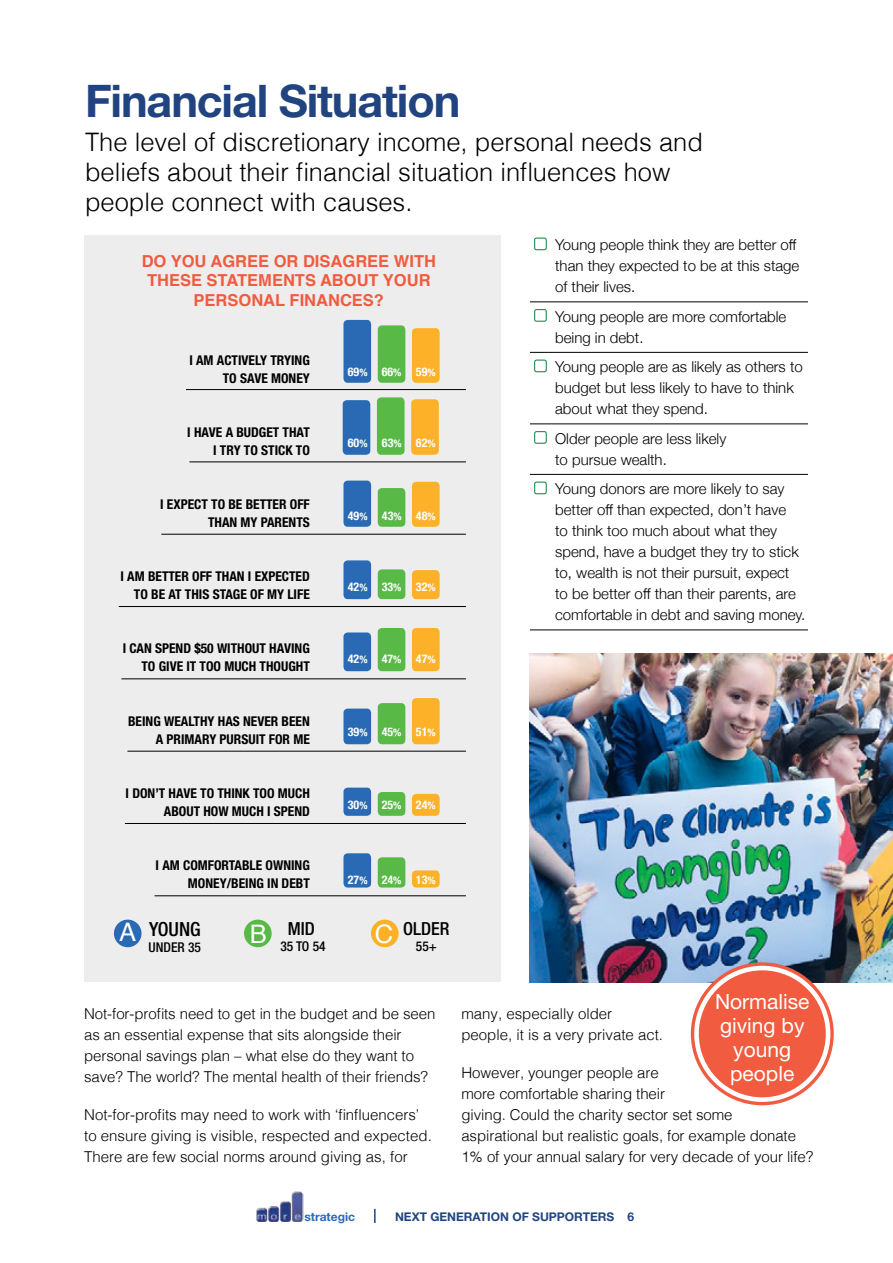
<style>
.page{position:relative;width:893px;height:1263px;background:#fff}
.page>*{position:absolute;margin:0;border:0;box-sizing:border-box;transform-origin:0 0}
.t1{font:700 45px "Helvetica Neue LT Std";letter-spacing:-.025em;color:#214480}
.t2{font:300 25.5px "Helvetica";color:#000}
.t3{font:25.5px "Helvetica";color:#fff}
.t4{font:21px/24px "Helvetica Neue LT Std";color:#fff;text-align:center}
.t5{font:500 condensed 19.5px "Helvetica Neue LT Std";color:#000}
.t6{font:500 condensed 18px "Helvetica Neue LT Std";color:#000}
.t7{font:700 16.5px/19.5px "Helvetica";color:#f15b40;text-align:center}
.t8{font:300 15px/21px "Helvetica";letter-spacing:-.005em;color:#000}
.t9{font:300 15px/21px "Helvetica Neue";color:#000}
.t10{font:700 condensed 13.5px/18px "Helvetica Neue LT Std";color:#000;text-align:right}
.t11{font:500 condensed 13.5px "Helvetica Neue LT Std";color:#000}
.t12{font:700 condensed 12px "Helvetica Neue";color:#fff}
.t13{font:700 12px "Helvetica Neue LT Std";color:#214480}
.t14{font:700 12px "Helvetica Neue LT Std";color:#2a6ab4}
.s1{font-size:10.5px}
.s2{font-family:"Helvetica Neue"}
</style>
<div class="page">
<svg style="left:374px;top:1209px;width:2px;height:14px"></svg>
<img style="left:256px;top:1191px;width:47px;height:31px">
<div style="left:84px;top:236px;width:417px;height:746px;background:#ededee"></div>
<hr style="left:161px;top:534px;width:305px;height:1px;background:#000">
<hr style="left:189px;top:462px;width:277px;height:1px;background:#000">
<hr style="left:155px;top:895px;width:311px;height:1px;background:#000">
<hr style="left:125px;top:823px;width:341px;height:1px;background:#000">
<hr style="left:127px;top:751px;width:339px;height:1px;background:#000">
<hr style="left:121px;top:679px;width:345px;height:1px;background:#000">
<hr style="left:119px;top:606px;width:347px;height:1px;background:#000">
<hr style="left:186px;top:389px;width:280px;height:1px;background:#000">
<hr style="left:530px;top:474px;width:278px;height:1px;background:#000">
<hr style="left:530px;top:424px;width:278px;height:1px;background:#000">
<hr style="left:530px;top:352px;width:278px;height:1px;background:#000">
<hr style="left:530px;top:302px;width:278px;height:1px;background:#000">
<hr style="left:530px;top:630px;width:278px;height:1px;background:#000">
<div style="left:343px;top:320px;width:28px;height:63px;background:#2a6ab4;border-radius:4px"></div>
<div style="left:378px;top:325px;width:27px;height:58px;background:#58b947;border-radius:4px"></div>
<div style="left:412px;top:328px;width:28px;height:55px;background:#fcb128;border-radius:4px"></div>
<div style="left:534px;top:431px;width:13px;height:13px;border:1px solid #268c52;border-radius:2px"></div>
<div style="left:343px;top:400px;width:27px;height:55px;background:#2a6ab4;border-radius:4px"></div>
<div style="left:377px;top:397px;width:28px;height:58px;background:#58b947;border-radius:4px"></div>
<div style="left:411px;top:399px;width:28px;height:56px;background:#fcb128;border-radius:4px"></div>
<div style="left:343px;top:481px;width:28px;height:46px;background:#2a6ab4;border-radius:4px"></div>
<div style="left:378px;top:488px;width:27px;height:39px;background:#58b947;border-radius:4px"></div>
<div style="left:412px;top:482px;width:28px;height:45px;background:#fcb128;border-radius:4px"></div>
<div style="left:534px;top:482px;width:13px;height:12px;border:1px solid #268c52;border-radius:2px"></div>
<div style="left:378px;top:569px;width:27px;height:30px;background:#58b947;border-radius:4px"></div>
<div style="left:343px;top:560px;width:28px;height:39px;background:#2a6ab4;border-radius:4px"></div>
<div style="left:412px;top:570px;width:28px;height:29px;background:#fcb128;border-radius:4px"></div>
<div style="left:343px;top:632px;width:28px;height:39px;background:#2a6ab4;border-radius:4px"></div>
<div style="left:378px;top:628px;width:27px;height:43px;background:#58b947;border-radius:4px"></div>
<div style="left:412px;top:628px;width:28px;height:43px;background:#fcb128;border-radius:4px"></div>
<div style="left:343px;top:708px;width:28px;height:36px;background:#2a6ab4;border-radius:4px"></div>
<div style="left:378px;top:703px;width:27px;height:41px;background:#58b947;border-radius:4px"></div>
<div style="left:412px;top:698px;width:28px;height:46px;background:#fcb128;border-radius:4px"></div>
<div style="left:378px;top:792px;width:27px;height:24px;background:#58b947;border-radius:4px"></div>
<div style="left:343px;top:788px;width:28px;height:28px;background:#2a6ab4;border-radius:4px"></div>
<div style="left:412px;top:794px;width:28px;height:22px;background:#fcb128;border-radius:4px"></div>
<div style="left:343px;top:853px;width:28px;height:34px;background:#2a6ab4;border-radius:4px"></div>
<div style="left:378px;top:857px;width:27px;height:30px;background:#58b947;border-radius:4px"></div>
<div style="left:412px;top:870px;width:28px;height:17px;background:#fcb128;border-radius:4px"></div>
<div style="left:114px;top:919px;width:28px;height:28px;background:#2a6ab4;border-radius:50%"></div>
<div style="left:244px;top:919px;width:28px;height:28px;background:#58b947;border-radius:50%"></div>
<div style="left:371px;top:919px;width:28px;height:28px;background:#fcb128;border-radius:50%"></div>
<div style="left:534px;top:237px;width:13px;height:13px;border:1px solid #268c52;border-radius:2px"></div>
<div style="left:534px;top:309px;width:13px;height:13px;border:1px solid #268c52;border-radius:2px"></div>
<div style="left:534px;top:359px;width:13px;height:13px;border:1px solid #268c52;border-radius:2px"></div>
<img style="left:530px;top:654px;width:363px;height:328px">
<svg style="left:692px;top:964px;width:140px;height:139px"></svg>
<div style="left:699px;top:970px;width:127px;height:127px;background:#f15b40;border-radius:50%"></div>
<div style="left:691px;top:962px;width:143px;height:143px;border:3px solid #f15b40;border-radius:50%"></div>
<h1 class="t1" style="left:85px;top:73px;width:377px">Financial Situation</h1>
<p class="t2" style="left:85px;top:121px;width:619px">The level of discretionary income, personal needs and</p>
<p class="t2" style="left:85px;top:151px;width:587px">beliefs about their financial situation influences how</p>
<p class="t2" style="left:85px;top:181px;width:329px">people connect with causes.</p>
<h4 class="t7" style="left:142px;top:252px;width:296px">DO YOU AGREE OR DISAGREE WITH<br>THESE STATEMENTS ABOUT YOUR<br>PERSONAL FINANCES?</h4>
<p class="t9" style="left:555px;top:233px;width:243px">Young people think they are better off</p>
<p class="t9" style="left:555px;top:254px;width:246px">than they expected to be at this stage of their lives.</p>
<p class="t9" style="left:555px;top:305px;width:233px">Young people are more comfortable being in debt.</p>
<p class="t9" style="left:555px;top:355px;width:249px">Young people are as likely as others to</p>
<p class="t10" style="left:189px;top:351px;width:122px">I AM ACTIVELY TRYING<br>TO SAVE MONEY</p>
<p class="t12" style="left:348px;top:362px;width:89px">69<span class="s1">%</span> 66<span class="s1">%</span> 59<span class="s1">%</span></p>
<p class="t9" style="left:555px;top:376px;width:240px">budget but less likely to have to think</p>
<p class="t9" style="left:555px;top:397px;width:154px">about what they spend.</p>
<p class="t10" style="left:187px;top:423px;width:124px">I HAVE A BUDGET THAT</p>
<p class="t10" style="left:213px;top:441px;width:98px">I TRY TO STICK TO</p>
<p class="t12" style="left:348px;top:433px;width:89px">60<span class="s1">%</span> 63<span class="s1">%</span> 62<span class="s1">%</span></p>
<p class="t9" style="left:555px;top:427px;width:173px">Older people are less likely</p>
<p class="t9" style="left:555px;top:448px;width:113px">to pursue wealth.</p>
<p class="t10" style="left:160px;top:495px;width:151px">I EXPECT TO BE BETTER OFF</p>
<p class="t10" style="left:208px;top:513px;width:103px">THAN MY PARENTS</p>
<p class="t12" style="left:348px;top:505px;width:89px">49<span class="s1">%</span> 43<span class="s1">%</span> 48<span class="s1">%</span></p>
<p class="t9" style="left:555px;top:477px;width:231px">Young donors are more likely to say</p>
<p class="t9" style="left:555px;top:498px;width:232px">better off than expected, don’t have</p>
<p class="t9" style="left:555px;top:519px;width:223px">to think too much about what they</p>
<p class="t9" style="left:555px;top:540px;width:245px">spend, have a budget they try to stick</p>
<p class="t9" style="left:555px;top:561px;width:236px">to, wealth is not their pursuit, expect</p>
<p class="t10" style="left:121px;top:567px;width:191px">I AM BETTER OFF THAN I EXPECTED</p>
<p class="t12" style="left:348px;top:577px;width:89px">42<span class="s1">%</span> 33<span class="s1">%</span> 32<span class="s1">%</span></p>
<p class="t10" style="left:134px;top:585px;width:177px">TO BE AT THIS STAGE OF MY LIFE</p>
<p class="t9" style="left:555px;top:582px;width:242px">to be better off than their parents, are</p>
<p class="t9" style="left:555px;top:603px;width:252px">comfortable in debt and saving money.</p>
<p class="t10" style="left:123px;top:639px;width:188px">I CAN SPEND $50 WITHOUT HAVING<br>TO GIVE IT TOO MUCH THOUGHT</p>
<p class="t12" style="left:348px;top:649px;width:89px">42<span class="s1">%</span> 47<span class="s1">%</span> 47<span class="s1">%</span></p>
<p class="t10" style="left:128px;top:711px;width:183px">BEING WEALTHY HAS NEVER BEEN<br>A PRIMARY PURSUIT FOR ME</p>
<p class="t12" style="left:348px;top:721px;width:89px">39<span class="s1">%</span> 45<span class="s1">%</span> 51<span class="s1">%</span></p>
<p class="t10" style="left:126px;top:784px;width:186px">I DON’T HAVE TO THINK TOO MUCH<br>ABOUT HOW MUCH I SPEND</p>
<p class="t10" style="left:156px;top:856px;width:156px">I AM COMFORTABLE OWNING<br>MONEY/BEING IN DEBT</p>
<p class="t12" style="left:348px;top:795px;width:89px">30<span class="s1">%</span> 25<span class="s1">%</span> 24<span class="s1">%</span></p>
<p class="t12" style="left:348px;top:869px;width:89px">27<span class="s1">%</span> 24<span class="s1">%</span> 13<span class="s1">%</span></p>
<p class="t3" style="left:119px;top:912px;width:19px">A</p>
<p class="t5" style="left:149px;top:917px;width:53px">YOUNG</p>
<p class="t3" style="left:250px;top:914px;width:19px">B</p>
<p class="t6" style="left:288px;top:917px;width:28px">MID</p>
<p class="t3" style="left:375px;top:914px;width:20px">C</p>
<p class="t6" style="left:403px;top:917px;width:48px">OLDER</p>
<p class="t11" style="left:149px;top:939px;width:54px">UNDER 35</p>
<p class="t11" style="left:280px;top:938px;width:47px">35 TO 54</p>
<p class="t11" style="left:416px;top:938px;width:23px">55+</p>
<p class="t8" style="left:84px;top:1002px;width:353px">Not-for-profits need to get in the budget and be seen</p>
<p class="t8" style="left:84px;top:1023px;width:345px">as an essential expense that sits alongside their personal savings plan – what else do they want to save? The world? The mental health of their friends?</p>
<p class="t8" style="left:84px;top:1103px;width:337px">Not-for-profits may need to work with ‘finfluencers’</p>
<p class="t8" style="left:84px;top:1124px;width:349px">to ensure giving is visible, respected and expected.<br>There are few social norms around giving as, for</p>
<p class="t4" style="left:715px;top:989px;width:96px">Normalise giving by young people</p>
<p class="t8" style="left:461px;top:1002px;width:203px">many, especially older people, it is a very private act.</p>
<p class="t8" style="left:461px;top:1061px;width:354px">However, younger people are<br>more comfortable sharing their<br>giving. Could the charity sector set some<br>aspirational but realistic goals, for example donate 1% of your annual salary for very decade of your life?</p>
<p class="t14" style="left:304px;top:1209px;width:52px">strategic</p>
<p class="t13" style="left:395px;top:1209px;width:241px">NEXT GENERATION OF SUPPORTERS <span class="s2">6</span></p>
</div>
